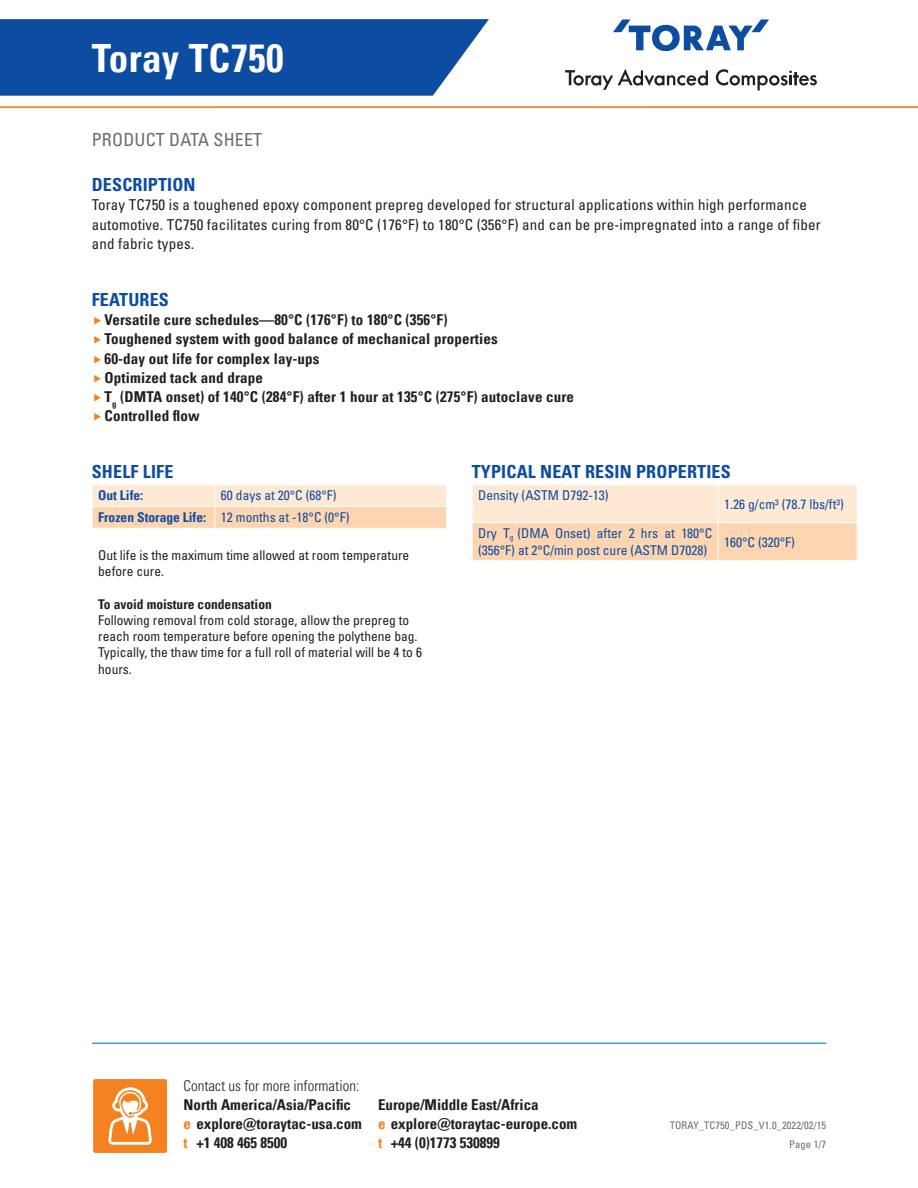
<style>
.page{position:relative;width:918px;height:1188px;background:#fff}
.page>*{position:absolute;margin:0;border:0;box-sizing:border-box;transform-origin:0 0}
.t1{font:700 condensed 39px "Univers LT Pro";letter-spacing:.01em;color:#fff}
.t2{font:700 condensed 18px "Univers LT Std";letter-spacing:.01em;color:#0d4da1}
.t3{font:condensed 18px "Univers LT Std";letter-spacing:.01em;color:#6c6d70}
.t4{font:700 condensed 15px/19.2px "Univers LT Pro";letter-spacing:.01em;color:#231f20}
.Body_text{font:condensed 15px/19.2px "Univers LT Std";letter-spacing:.01em;color:#231f20}
.t5{font:300 condensed 15px "Univers";color:#231f20}
.Cell_row{font:condensed 13.5px/16.2px "Univers LT Std";color:#231f20}
.Cell_row-2{font:condensed 13.5px/16.2px "Univers LT Std";color:#0d4da1}
.Cell_row-3{font:700 condensed 13.5px "Univers LT Pro";color:#231f20}
.Cell_row-4{font:700 condensed 13.5px "Univers LT Pro";color:#0d4da1}
.t6{font:condensed 10.5px "Univers LT Std";letter-spacing:.01em;color:#6c6d70}
.s1{color:#f58220}
</style>
<div class="page">
<hr style="left:92px;top:1042px;width:734px;height:2px;background:#42a0d8">
<svg style="left:0;top:19px;width:489px;height:77px;background:#1b57a6"></svg>
<hr style="left:0;top:106px;width:918px;height:2px;background:#f58220">
<svg style="left:93px;top:1079px;width:74px;height:74px;background:#f69746"></svg>
<svg style="left:613px;top:19px;width:156px;height:32px"></svg>
<svg style="left:565px;top:69px;width:143px;height:21px"></svg>
<svg style="left:716px;top:69px;width:101px;height:21px"></svg>
<svg style="left:92px;top:485px;width:354px;height:43px;background:#fde0c5"></svg>
<svg style="left:473px;top:485px;width:384px;height:75px;background:#fddfc2"></svg>
<hr style="left:718px;top:485px;width:1px;height:37px;background:#fff">
<hr style="left:472px;top:522px;width:246px;height:1px;background:#fff">
<hr style="left:718px;top:522px;width:140px;height:1px;background:#fff">
<hr style="left:718px;top:523px;width:1px;height:37px;background:#fff">
<h1 class="t1" style="left:92px;top:34px;width:193px">Toray TC750</h1>
<p class="t3" style="left:92px;top:128px;width:172px">PRODUCT DATA SHEET</p>
<h1 class="t2" style="left:92px;top:174px;width:105px">DESCRIPTION</h1>
<p class="Body_text" style="left:92px;top:195px;width:731px">Toray TC750 is a toughened epoxy component prepreg developed for structural applications within high performance automotive. TC750 facilitates curing from 80°C (176°F) to 180°C (356°F) and can be pre-impregnated into a range of fiber and fabric types.</p>
<h1 class="t2" style="left:92px;top:289px;width:79px">FEATURES</h1>
<p class="t4" style="left:105px;top:310px;width:344px">Versatile cure schedules—80°C (176°F) to 180°C (356°F)</p>
<p class="t4" style="left:105px;top:329px;width:395px">Toughened system with good balance of mechanical properties</p>
<p class="t4" style="left:105px;top:348px;width:217px">60-day out life for complex lay-ups</p>
<p class="t4" style="left:105px;top:368px;width:160px">Optimized tack and drape</p>
<p class="t4" style="left:105px;top:387px;width:471px">T<sub>g</sub> (DMTA onset) of 140°C (284°F) after 1 hour at 135°C (275°F) autoclave cure</p>
<p class="t4" style="left:105px;top:406px;width:97px">Controlled flow</p>
<h1 class="t2" style="left:92px;top:461px;width:83px">SHELF LIFE</h1>
<p class="Cell_row-4" style="left:98px;top:487px;width:46px">Out Life:</p>
<p class="Cell_row-2" style="left:221px;top:487px;width:117px">60 days at 20°C (68°F)</p>
<p class="Cell_row-4" style="left:98px;top:509px;width:109px">Frozen Storage Life:</p>
<p class="Cell_row-2" style="left:221px;top:509px;width:130px">12 months at -18°C (0°F)</p>
<p class="Cell_row" style="left:98px;top:547px;width:313px">Out life is the maximum time allowed at room temperature before cure.</p>
<p class="Cell_row-3" style="left:98px;top:596px;width:175px">To avoid moisture condensation</p>
<p class="Cell_row" style="left:98px;top:612px;width:313px">Following removal from cold storage, allow the prepreg to</p>
<p class="Cell_row" style="left:98px;top:628px;width:321px">reach room temperature before opening the polythene bag.</p>
<p class="Cell_row" style="left:98px;top:644px;width:325px">Typically, the thaw time for a full roll of material will be 4 to 6</p>
<p class="Cell_row" style="left:98px;top:661px;width:35px">hours.</p>
<h1 class="t2" style="left:472px;top:461px;width:261px">TYPICAL NEAT RESIN PROPERTIES</h1>
<p class="Cell_row-2" style="left:478px;top:487px;width:132px">Density (ASTM D792-13)</p>
<p class="Cell_row-2" style="left:724px;top:496px;width:121px">1.26 g/cm³ (78.7 lbs/ft³)</p>
<p class="Cell_row-2" style="left:478px;top:525px;width:236px">Dry T<sub>g</sub> (DMA Onset) after 2 hrs at 180°C (356°F) at 2°C/min post cure (ASTM D7028)</p>
<p class="Cell_row-2" style="left:724px;top:533px;width:72px">160°C (320°F)</p>
<p class="t5" style="left:184px;top:1076px;width:177px">Contact us for more information:</p>
<p class="t4" style="left:184px;top:1095px;width:180px">North America/Asia/Pacific <span class="s1">e</span> explore@toraytac-usa.com <span class="s1">t</span> +1 408 465 8500</p>
<p class="t4" style="left:378px;top:1095px;width:201px">Europe/Middle East/Africa<br><span class="s1">e</span> explore@toraytac-europe.com <span class="s1">t</span> +44 (0)1773 530899</p>
<p class="t6" style="left:670px;top:1119px;width:158px">TORAY_TC750_PDS_V1.0_2022/02/15</p>
<p class="t6" style="left:789px;top:1138px;width:38px">Page 1/7</p>
</div>
